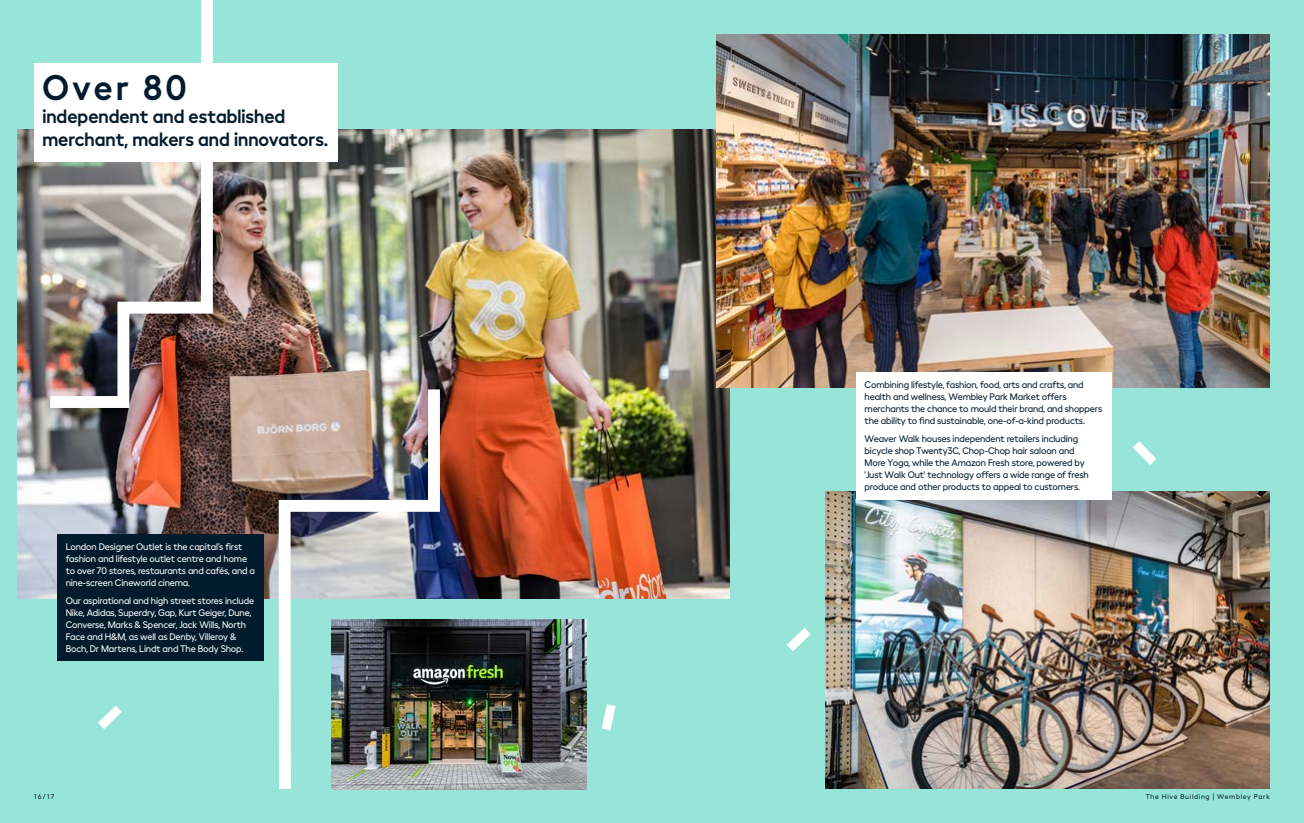
<style>
.page{position:relative;width:1304px;height:823px;background:#fff}
.page>*{position:absolute;margin:0;border:0;box-sizing:border-box;transform-origin:0 0}
.t1{font:600 35.5px "Hellix";letter-spacing:.1em;color:#031c2d}
.t2{font:600 19.2px/23.1px "Hellix";color:#031c2d}
.t3{font:9.5px/12px "Hellix";letter-spacing:-.015em;color:#031c2d}
.t4{font:9.5px/12px "Hellix";letter-spacing:-.015em;color:#fff}
.t5{font:7px "Hellix";letter-spacing:.1em;color:#031c2d}
</style>
<div class="page">
<div style="left:0;top:0;width:1304px;height:822px;background:#96e5d8"></div>
<img style="left:18px;top:130px;width:712px;height:468px">
<img style="left:38px;top:0;width:181px;height:413px">
<img style="left:273px;top:377px;width:173px;height:413px">
<div style="left:34px;top:63px;width:303px;height:99px;background:#fff"></div>
<img style="left:826px;top:491px;width:444px;height:297px">
<svg style="left:98px;top:705px;width:24px;height:24px"></svg>
<svg style="left:602px;top:704px;width:14px;height:27px"></svg>
<svg style="left:787px;top:628px;width:24px;height:23px"></svg>
<svg style="left:1133px;top:441px;width:23px;height:24px"></svg>
<div style="left:57px;top:534px;width:207px;height:126px;background:#031c2d"></div>
<img style="left:716px;top:34px;width:554px;height:353px">
<div style="left:856px;top:371px;width:255px;height:128px;background:#fff"></div>
<img style="left:332px;top:619px;width:255px;height:170px">
<h1 class="t1" style="left:42px;top:60px;width:146px">Over 80</h1>
<h2 class="t2" style="left:42px;top:103px;width:287px">independent and established merchant, makers and innovators.</h2>
<p class="t4" style="left:66px;top:540px;width:191px">London Designer Outlet is the capital’s first fashion and lifestyle outlet centre and home to over 70 stores, restaurants and cafés, and a nine-screen Cineworld cinema.</p>
<p class="t4" style="left:66px;top:593px;width:190px">Our aspirational and high street stores include Nike, Adidas, Superdry, Gap, Kurt Geiger, Dune, Converse, Marks &amp; Spencer, Jack Wills, North Face and H&amp;M, as well as Denby, Villeroy &amp; Boch, Dr Martens, Lindt and The Body Shop.</p>
<p class="t3" style="left:865px;top:377px;width:239px">Combining lifestyle, fashion, food, arts and crafts, and health and wellness, Wembley Park Market offers merchants the chance to mould their brand, and shoppers the ability to find sustainable, one-of-a-kind products.</p>
<p class="t3" style="left:865px;top:431px;width:226px">Weaver Walk houses independent retailers including bicycle shop Twenty3C, Chop-Chop hair saloon and More Yoga, while the Amazon Fresh store, powered by 'Just Walk Out' technology offers a wide range of fresh produce and other products to appeal to customers.</p>
<p class="t5" style="left:34px;top:790px;width:22px">16/17</p>
<p class="t5" style="left:1146px;top:790px;width:126px">The Hive Building | Wembley Park</p>
</div>
